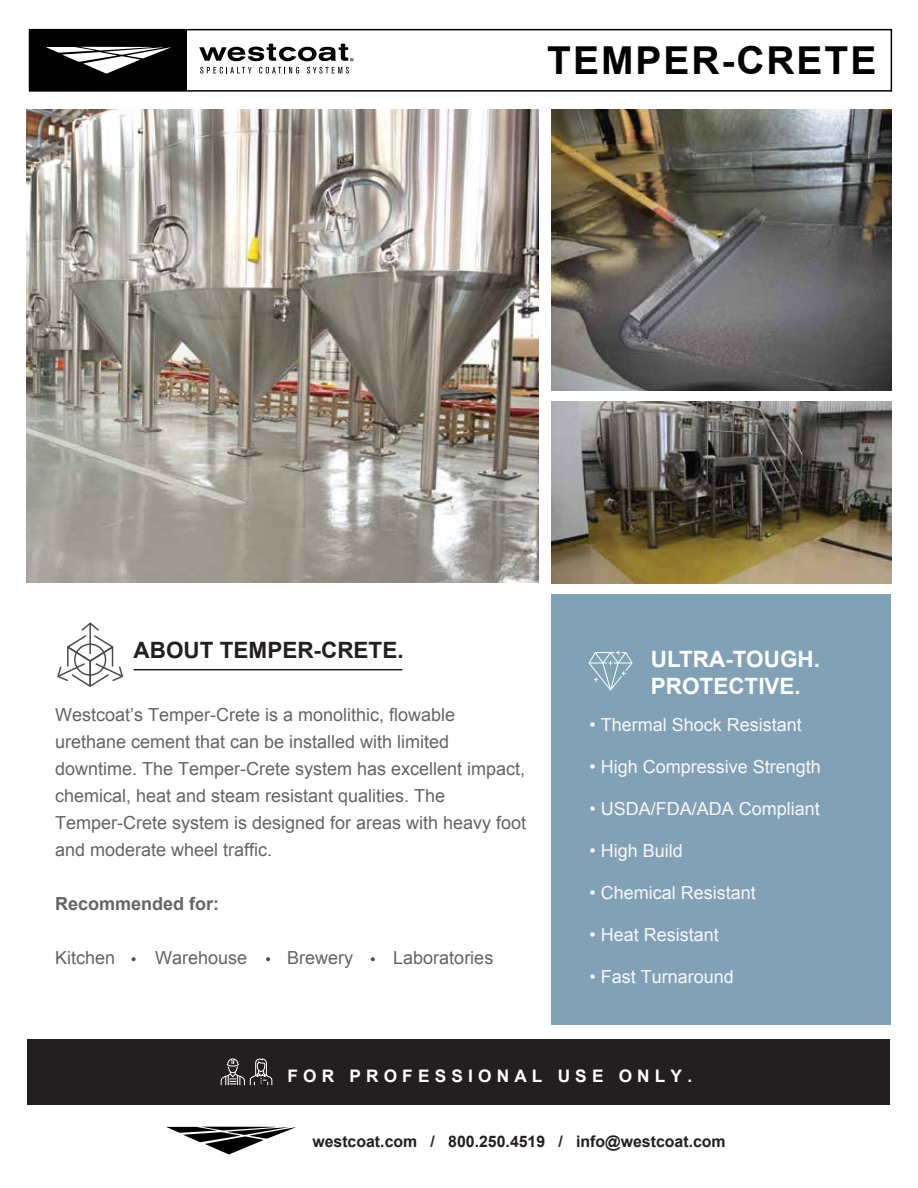
<style>
.page{position:relative;width:918px;height:1188px;background:#fff}
.page>*{position:absolute;margin:0;border:0;box-sizing:border-box;transform-origin:0 0}
.t1{font:700 38.55px "Arial";letter-spacing:.05em;color:#000}
.t2{font:700 22.5px/27px "Arial";color:#fff}
.t3{font:700 22.5px "Arial";color:#231f20}
.t4{font:18px/27px "Arial";color:#231f20}
.t5{font:18px "Arial";color:#fbf7f9}
.t6{font:700 18px "Arial";color:#231f20}
.t7{font:700 17.25px "Arial";letter-spacing:.3em;color:#fff}
.t8{font:700 15.9px "Arial";color:#231f20}
</style>
<div class="page">
<img style="left:27px;top:110px;width:511px;height:473px">
<img style="left:552px;top:110px;width:339px;height:281px">
<div style="left:552px;top:595px;width:339px;height:430px;background:#80a1b6"></div>
<svg style="left:57px;top:623px;width:66px;height:64px"></svg>
<div style="left:74px;top:644px;width:32px;height:32px;border:2px solid #231f20;border-radius:50%"></div>
<svg style="left:588px;top:651px;width:45px;height:40px"></svg>
<hr style="left:134px;top:669px;width:268px;height:1px;background:#231f20">
<svg style="left:166px;top:1127px;width:129px;height:27px"></svg>
<div style="left:28px;top:1039px;width:862px;height:66px;background:#231f20"></div>
<svg style="left:220px;top:1058px;width:53px;height:28px"></svg>
<div style="left:29px;top:29px;width:863px;height:63px;border:2px solid #000"></div>
<img style="left:551px;top:402px;width:341px;height:182px">
<svg style="left:132px;top:957px;width:4px;height:4px"></svg>
<svg style="left:266px;top:957px;width:4px;height:4px"></svg>
<svg style="left:371px;top:957px;width:4px;height:4px"></svg>
<svg style="left:199px;top:44px;width:155px;height:17px"></svg>
<svg style="left:200px;top:67px;width:52px;height:7px"></svg>
<svg style="left:259px;top:67px;width:40px;height:7px"></svg>
<svg style="left:307px;top:67px;width:42px;height:7px"></svg>
<div style="left:30px;top:30px;width:157px;height:61px;background:#010101"></div>
<svg style="left:46px;top:47px;width:125px;height:27px"></svg>
<h1 class="t1" style="left:547px;top:35px;width:331px">TEMPER-CRETE</h1>
<p class="t3" style="left:134px;top:635px;width:272px">ABOUT TEMPER-CRETE.</p>
<p class="t4" style="left:55px;top:701px;width:473px">Westcoat’s Temper-Crete is a monolithic, flowable urethane cement that can be installed with limited downtime. The Temper-Crete system has excellent impact, chemical, heat and steam resistant qualities. The Temper-Crete system is designed for areas with heavy foot and moderate wheel traffic.</p>
<p class="t6" style="left:55px;top:891px;width:166px">Recommended for:</p>
<p class="t4" style="left:55px;top:944px;width:62px">Kitchen</p>
<p class="t4" style="left:155px;top:944px;width:94px">Warehouse</p>
<p class="t4" style="left:287px;top:944px;width:68px">Brewery</p>
<p class="t4" style="left:393px;top:944px;width:102px">Laboratories</p>
<p class="t2" style="left:651px;top:646px;width:171px">ULTRA-TOUGH.<br>PROTECTIVE.</p>
<p class="t5" style="left:589px;top:713px;width:214px">• Thermal Shock Resistant</p>
<p class="t5" style="left:589px;top:755px;width:233px">• High Compressive Strength</p>
<p class="t5" style="left:589px;top:797px;width:232px">• USDA/FDA/ADA Compliant</p>
<p class="t5" style="left:589px;top:839px;width:95px">• High Build</p>
<p class="t5" style="left:589px;top:881px;width:168px">• Chemical Resistant</p>
<p class="t5" style="left:589px;top:923px;width:131px">• Heat Resistant</p>
<p class="t5" style="left:589px;top:965px;width:146px">• Fast Turnaround</p>
<p class="t7" style="left:287px;top:1064px;width:406px">FOR PROFESSIONAL USE ONLY.</p>
<p class="t8" style="left:312px;top:1131px;width:415px">westcoat.com / 800.250.4519 / info@westcoat.com</p>
</div>
